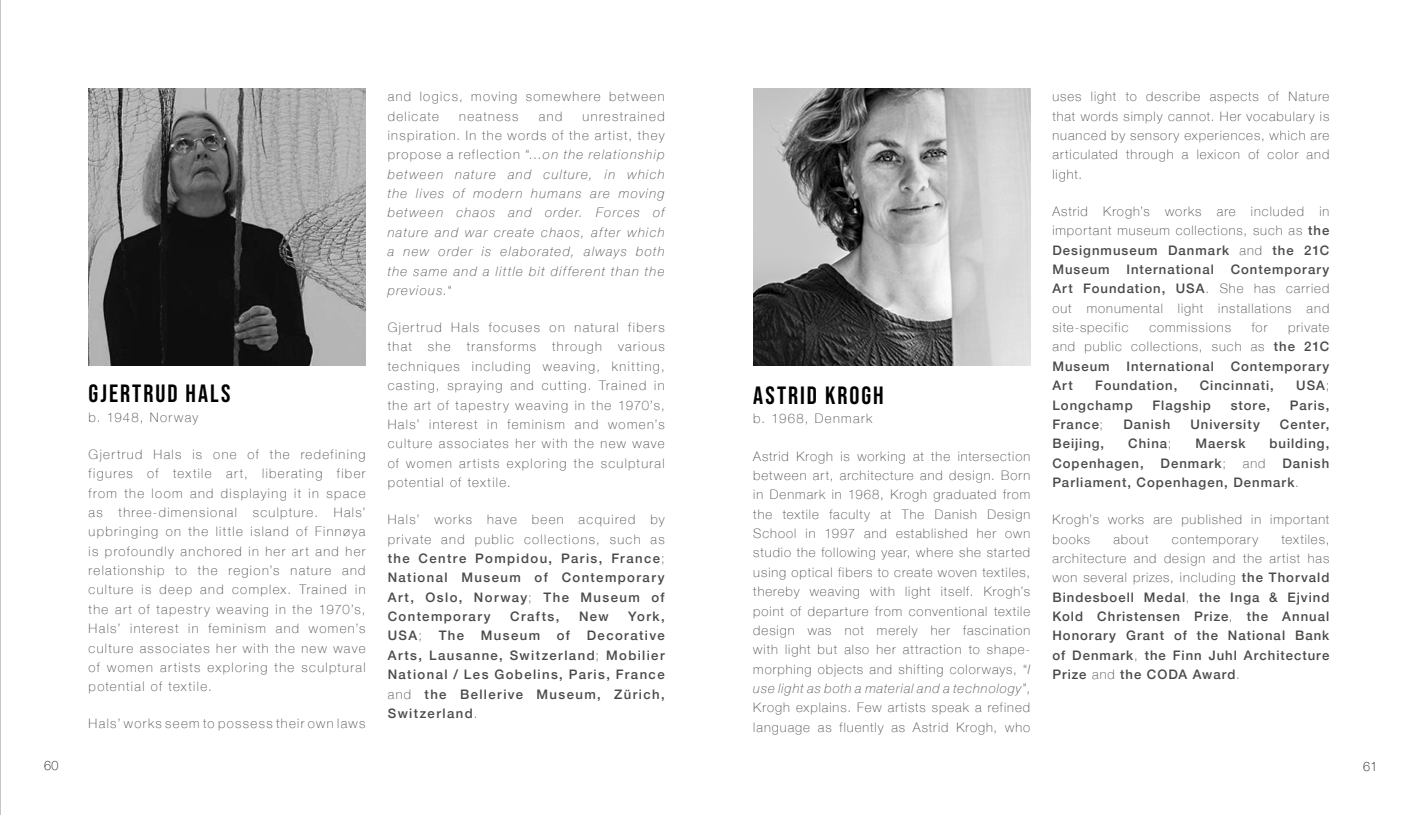
<style>
.page{position:relative;width:1418px;height:815px;background:#fff}
.page>*{position:absolute;margin:0;border:0;box-sizing:border-box;transform-origin:0 0}
.t1{font:25px "Bebas Neue";letter-spacing:.085em;color:#000}
.t2{font:100 13.12px/19.4px "Helvetica Neue";letter-spacing:.075em;color:#4a4a49;text-align:justify}
.t3{font:500 13.12px/19.4px "Helvetica Neue";letter-spacing:.08em;color:#4a4a49;text-align:justify}
.t4{font:italic 100 13.12px/19.4px "Helvetica Neue";letter-spacing:.1em;color:#4a4a49;text-align:justify}
.t5{font:100 13.12px/19.4px "Helvetica Neue";letter-spacing:.105em;color:#4a4a49}
.t6{font:100 13.12px "Helvetica Neue";letter-spacing:.1em;color:#4a4a49}
.t7{font:100 13px "Helvetica Neue";color:#000;scale:.96 1}
.s1{font-style:normal}
.s2{font-weight:100}
.s3{font-style:italic}
.s4{font-weight:500}
</style>
<div class="page">
<hr style="left:0;top:0;width:1px;height:815px;background:#a8a8a7">
<img style="left:89px;top:89px;width:276px;height:276px">
<img style="left:753px;top:89px;width:277px;height:276px">
<h1 class="t1" style="left:89px;top:380px;width:143px">GJERTRUD HALS</h1>
<p class="t6" style="left:89px;top:407px;width:111px">b. 1948, Norway</p>
<p class="t2" style="left:89px;top:444px;width:278px">Gjertrud Hals is one of the redefining figures of textile art, liberating fiber from the loom and displaying it in space as three-dimensional sculpture. Hals’ upbringing on the little island of Finnøya is profoundly anchored in her art and her relationship to the region’s nature and culture is deep and complex. Trained in the art of tapestry weaving in the 1970’s, Hals’ interest in feminism and women’s culture associates her with the new wave of women artists exploring the sculptural potential of textile.</p>
<p class="t5" style="left:89px;top:713px;width:278px">Hals’ works seem to possess their own laws</p>
<p class="t5" style="left:388px;top:86px;width:278px">and logics, moving somewhere between delicate</p>
<p class="t4" style="left:388px;top:106px;width:278px;text-indent:195px"><span class="s1">unrestrained inspiration. In the words of the artist, they propose a reflection “</span>...on the relationship between nature and culture, in which the lives of modern humans are moving between chaos and order. Forces of nature and war create chaos, after which a new order is elaborated, always both the same and a little bit different than the previous.<span class="s1">“</span></p>
<p class="t2" style="left:388px;top:317px;width:278px">Gjertrud Hals focuses on natural fibers that she transforms through various techniques including weaving, knitting, casting, spraying and cutting. Trained in the art of tapestry weaving in the 1970’s, Hals’ interest in feminism and women’s culture associates her with the new wave of women artists exploring the sculptural potential of textile.</p>
<p class="t3" style="left:388px;top:509px;width:278px"><span class="s2">Hals’ works have been acquired by private and public collections, such as </span>the Centre Pompidou, Paris, France<span class="s2">; </span>National Museum of Contemporary Art, Oslo, Norway<span class="s2">;</span> The Museum of Contemporary</p>
<p class="t5" style="left:459px;top:106px;width:61px">neatness</p>
<p class="t2" style="left:539px;top:106px;width:25px">and</p>
<p class="t3" style="left:510px;top:606px;width:51px">Crafts,</p>
<p class="t3" style="left:579px;top:606px;width:31px">New</p>
<p class="t3" style="left:628px;top:606px;width:38px">York,</p>
<p class="t3" style="left:388px;top:625px;width:36px">USA<span class="s2">;</span></p>
<p class="t3" style="left:439px;top:625px;width:27px">The</p>
<p class="t3" style="left:481px;top:625px;width:61px">Museum</p>
<p class="t3" style="left:557px;top:625px;width:15px">of</p>
<p class="t3" style="left:388px;top:625px;width:278px;text-indent:199px">Decorative Arts, Lausanne, Switzerland<span class="s2">;</span> Mobilier National / Les Gobelins, Paris, France <span class="s2">and</span> the Bellerive Museum, Zürich, Switzerland<span class="s2">.</span></p>
<h1 class="t1" style="left:753px;top:381px;width:132px">ASTRID KROGH</h1>
<p class="t5" style="left:753px;top:409px;width:121px">b. 1968, Denmark</p>
<p class="t2" style="left:753px;top:446px;width:278px">Astrid Krogh is working at the intersection between art, architecture and design. Born in Denmark in 1968, Krogh graduated from the textile faculty at The Danish Design School in 1997 and established her own studio the following year, where she started using optical fibers to create woven textiles, thereby weaving with light itself. Krogh’s point of departure from conventional textile design was not merely her fascination with light but also her attraction to shape&shy;morphing objects and shifting colorways, “<span class="s3">I use light as both a material and a technology</span>”, Krogh explains. Few artists speak a refined language as fluently as Astrid Krogh, who</p>
<p class="t2" style="left:1052px;top:86px;width:278px">uses light to describe aspects of Nature that words simply cannot. Her vocabulary is nuanced by sensory experiences, which are articulated through a lexicon of color and light.</p>
<p class="t2" style="left:1052px;top:201px;width:278px">Astrid Krogh’s works are included in important museum collections, such as <span class="s4">the Designmuseum Danmark</span> and <span class="s4">the 21C Museum</span></p>
<p class="t2" style="left:1052px;top:259px;width:278px;text-indent:178px"><span class="s4">Contemporary Art Foundation, USA</span>. She has carried out monumental light installations and site-specific</p>
<p class="t3" style="left:1126px;top:259px;width:89px">International</p>
<p class="t2" style="left:1149px;top:317px;width:83px">commissions</p>
<p class="t2" style="left:1251px;top:317px;width:17px">for</p>
<p class="t2" style="left:1052px;top:317px;width:278px;text-indent:236px">private and public collections, such as <span class="s4">the 21C Museum</span></p>
<p class="t3" style="left:1126px;top:355px;width:89px">International</p>
<p class="t3" style="left:1230px;top:355px;width:100px">Contemporary</p>
<p class="t3" style="left:1052px;top:375px;width:22px">Art</p>
<p class="t3" style="left:1095px;top:375px;width:84px">Foundation,</p>
<p class="t3" style="left:1199px;top:375px;width:75px">Cincinnati,</p>
<p class="t3" style="left:1296px;top:375px;width:35px">USA<span class="s2">;</span></p>
<p class="t3" style="left:1052px;top:394px;width:82px">Longchamp</p>
<p class="t3" style="left:1152px;top:394px;width:60px">Flagship</p>
<p class="t3" style="left:1230px;top:394px;width:41px">store,</p>
<p class="t3" style="left:1289px;top:394px;width:41px">Paris,</p>
<p class="t3" style="left:1052px;top:414px;width:52px">France<span class="s2">;</span></p>
<p class="t3" style="left:1123px;top:414px;width:48px">Danish</p>
<p class="t3" style="left:1190px;top:414px;width:71px">University</p>
<p class="t3" style="left:1279px;top:414px;width:51px">Center,</p>
<p class="t3" style="left:1052px;top:433px;width:53px">Beijing,</p>
<p class="t3" style="left:1128px;top:433px;width:45px">China<span class="s2">;</span></p>
<p class="t3" style="left:1195px;top:433px;width:52px">Maersk</p>
<p class="t3" style="left:1269px;top:433px;width:61px">building,</p>
<p class="t3" style="left:1052px;top:452px;width:93px">Copenhagen,</p>
<p class="t3" style="left:1160px;top:452px;width:67px">Denmark<span class="s2">;</span></p>
<p class="t2" style="left:1242px;top:453px;width:24px">and</p>
<p class="t3" style="left:1052px;top:452px;width:278px;text-indent:230px">Danish<br>Parliament, Copenhagen, Denmark<span class="s2">.</span></p>
<p class="t2" style="left:1052px;top:509px;width:278px">Krogh’s works are published in important books</p>
<p class="t3" style="left:1052px;top:528px;width:278px;text-indent:229px"><span class="s2">textiles, architecture and design and the artist has won several prizes, including</span> the Thorvald Bindesboell Medal<span class="s2">,</span> the Inga &amp; Ejvind Kold Christensen Prize<span class="s2">,</span> the Annual Honorary Grant of the National Bank of Denmark<span class="s2">,</span> the Finn Juhl Architecture Prize <span class="s2">and</span> the CODA Award<span class="s2">.</span></p>
<p class="t2" style="left:1113px;top:529px;width:37px">about</p>
<p class="t2" style="left:1171px;top:529px;width:88px">contemporary</p>
<p class="t7" style="left:44px;top:756px;width:16px">60</p>
<p class="t7" style="left:1362px;top:757px;width:16px">61</p>
</div>
